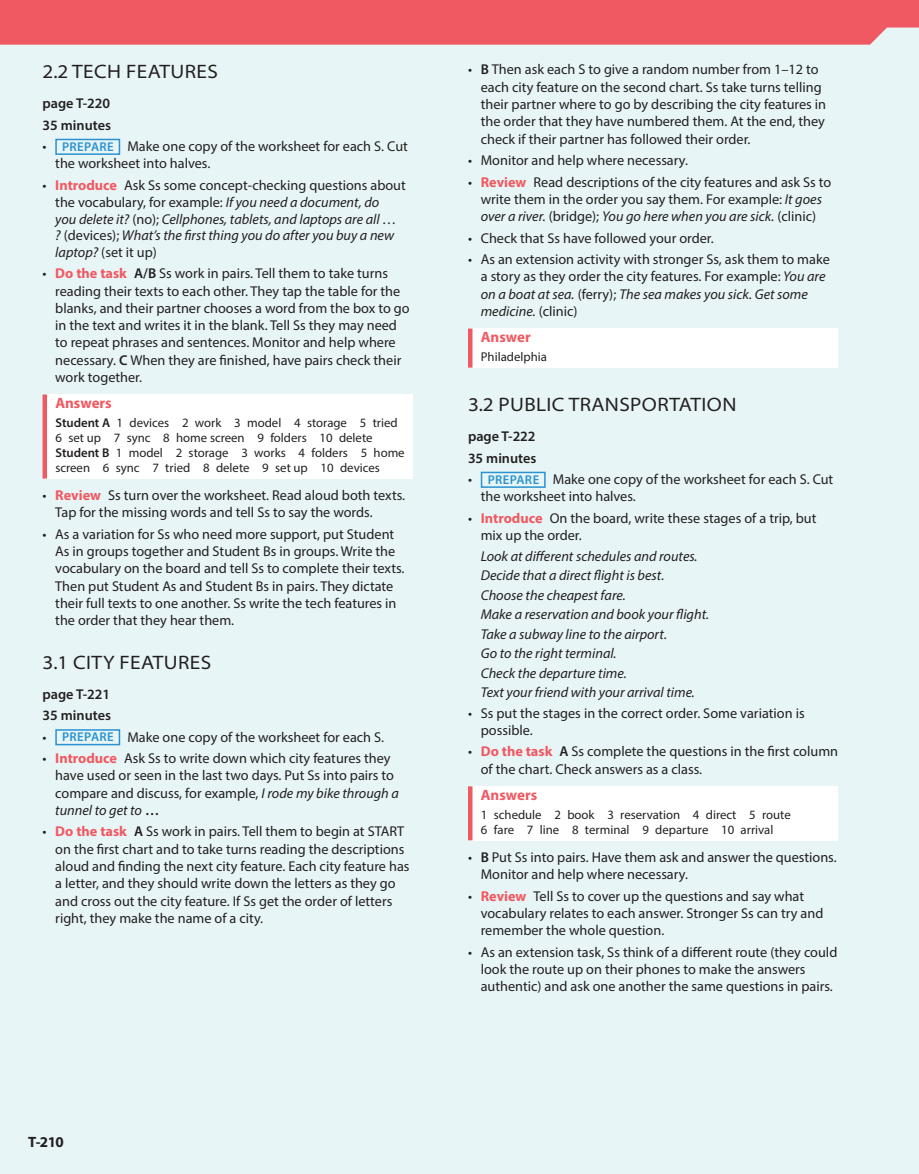
<style>
.page{position:relative;width:919px;height:1174px;background:#fff}
.page>*{position:absolute;margin:0;border:0;box-sizing:border-box;transform-origin:0 0}
.t1{font:semi-expanded 19.5px "Myriad Pro";letter-spacing:.02em;color:#231f20}
.t2{font:700 15px "Myriad Pro";color:#f05961}
.t3{font:700 15px "Myriad Pro";color:#231f20}
.t4{font:14.25px/17.2px "Myriad Pro";color:#231f20}
.t5{font:italic 14.25px/19.5px "Myriad Pro";color:#231f20}
.t6{font:600 14.25px/21.3px "Myriad Pro";color:#231f20}
.t7{font:12.75px/15px "Myriad Pro";color:#231f20}
.s1{font-weight:600;font-size:12.75px;color:#2a92d0}
.s2{font-style:normal}
.s3{font-weight:700;font-style:normal;color:#f05961}
.s4{font-weight:700;color:#f05961}
.s5{font-weight:600}
.s6{font-style:italic}
</style>
<div class="page">
<div style="left:0;top:0;width:918px;height:1174px;background:#e7f5f6"></div>
<div style="left:0;top:0;width:918px;height:45px;background:#f05961"></div>
<div style="left:470px;top:328px;width:368px;height:39px;background:#fff"></div>
<hr style="left:468px;top:328px;width:4px;height:39px;background:#f05961">
<div style="left:480px;top:472px;width:65px;height:16px;border:2px solid #2a92d0"></div>
<div style="left:470px;top:786px;width:368px;height:54px;background:#fff"></div>
<hr style="left:468px;top:786px;width:4px;height:54px;background:#f05961">
<div style="left:55px;top:139px;width:65px;height:16px;border:2px solid #2a92d0"></div>
<div style="left:45px;top:394px;width:367px;height:84px;background:#fff"></div>
<hr style="left:43px;top:394px;width:4px;height:84px;background:#f05961">
<div style="left:55px;top:729px;width:65px;height:16px;border:2px solid #2a92d0"></div>
<h1 class="t1" style="left:43px;top:60px;width:177px">2.2 TECH FEATURES</h1>
<p class="t6" style="left:43px;top:92px;width:70px">page T-220<br>35 minutes</p>
<p class="t4" style="left:55px;top:137px;width:354px;text-indent:-13px">• <span class="s1">PREPARE</span> Make one copy of the worksheet for each S. Cut the worksheet into halves.</p>
<p class="t5" style="left:55px;top:177px;width:352px;line-height:16.6px;text-indent:-13px"><span class="s2">•</span> <span class="s3">Introduce</span> <span class="s2">Ask Ss some concept-checking questions about the vocabulary, for example:</span> If you need a document, do<br>you delete it? <span class="s2">(no);</span> Cellphones, tablets, and laptops are all …<br>? <span class="s2">(devices);</span> What’s the first thing you do after you buy a new laptop? <span class="s2">(set it up)</span></p>
<p class="t4" style="left:55px;top:265px;width:356px;text-indent:-13px">• <span class="s4">Do the task</span> <span class="s5">A/B</span> Ss work in pairs. Tell them to take turns reading their texts to each other. They tap the table for the blanks, and their partner chooses a word from the box to go in the text and writes it in the blank. Tell Ss they may need to repeat phrases and sentences. Monitor and help where necessary. <span class="s5">C</span> When they are finished, have pairs check their work together.</p>
<p class="t2" style="left:55px;top:393px;width:58px">Answers</p>
<p class="t7" style="left:55px;top:415px;width:351px"><span class="s5">Student A</span> 1 devices 2 work 3 model 4 storage 5 tried 6 set up 7 sync 8 home screen 9 folders 10 delete <span class="s5">Student B</span> 1 model 2 storage 3 works 4 folders 5 home screen 6 sync 7 tried 8 delete 9 set up 10 devices</p>
<p class="t4" style="left:55px;top:486px;width:351px;text-indent:-13px">• <span class="s4">Review</span> Ss turn over the worksheet. Read aloud both texts.<br>Tap for the missing words and tell Ss to say the words.</p>
<p class="t4" style="left:55px;top:525px;width:351px;text-indent:-13px">• As a variation for Ss who need more support, put Student As in groups together and Student Bs in groups. Write the vocabulary on the board and tell Ss to complete their texts.<br>Then put Student As and Student Bs in pairs. They dictate their full texts to one another. Ss write the tech features in the order that they hear them.</p>
<h1 class="t1" style="left:43px;top:650px;width:170px">3.1 CITY FEATURES</h1>
<p class="t6" style="left:43px;top:683px;width:70px">page T-221<br>35 minutes</p>
<p class="t4" style="left:43px;top:728px;width:343px">• <span class="s1">PREPARE</span> Make one copy of the worksheet for each S.</p>
<p class="t4" style="left:55px;top:749px;width:345px;text-indent:-13px">• <span class="s4">Introduce</span> Ask Ss to write down which city features they have used or seen in the last two days. Put Ss into pairs to compare and discuss, for example, <span class="s6">I rode my bike through a tunnel to get to</span> <span class="s5">…</span></p>
<p class="t4" style="left:55px;top:822px;width:356px;text-indent:-13px">• <span class="s4">Do the task</span> <span class="s5">A</span> Ss work in pairs. Tell them to begin at START on the first chart and to take turns reading the descriptions aloud and finding the next city feature. Each city feature has a letter, and they should write down the letters as they go and cross out the city feature. If Ss get the order of letters right, they make the name of a city.</p>
<p class="t3" style="left:28px;top:1132px;width:37px">T-210</p>
<p class="t4" style="left:480px;top:61px;width:347px;text-indent:-13px">• <span class="s5">B</span> Then ask each S to give a random number from 1–12 to each city feature on the second chart. Ss take turns telling their partner where to go by describing the city features in the order that they have numbered them. At the end, they check if their partner has followed their order.</p>
<p class="t4" style="left:468px;top:151px;width:221px">• Monitor and help where necessary.</p>
<p class="t4" style="left:468px;top:173px;width:365px;text-align:center">• <span class="s4">Review</span> Read descriptions of the city features and ask Ss to write them in the order you say them. For example: <span class="s6">It goes over a river.</span> (bridge); <span class="s6">You go here when you are sick.</span> (clinic)</p>
<p class="t4" style="left:468px;top:229px;width:247px">• Check that Ss have followed your order.</p>
<p class="t4" style="left:480px;top:250px;width:350px;text-indent:-13px">• As an extension activity with stronger Ss, ask them to make a story as they order the city features. For example: <span class="s6">You are on a boat at sea.</span> (ferry); <span class="s6">The sea makes you sick. Get some medicine.</span> (clinic)</p>
<p class="t2" style="left:481px;top:327px;width:51px">Answer</p>
<p class="t7" style="left:481px;top:349px;width:67px">Philadelphia</p>
<h1 class="t1" style="left:468px;top:392px;width:270px">3.2 PUBLIC TRANSPORTATION</h1>
<p class="t6" style="left:468px;top:425px;width:70px">page T-222<br>35 minutes</p>
<p class="t4" style="left:480px;top:470px;width:354px;text-indent:-13px">• <span class="s1">PREPARE</span> Make one copy of the worksheet for each S. Cut the worksheet into halves.</p>
<p class="t4" style="left:480px;top:509px;width:337px;text-indent:-13px">• <span class="s4">Introduce</span> On the board, write these stages of a trip, but mix up the order.</p>
<p class="t5" style="left:480px;top:546px;width:230px">Look at different schedules and routes.<br>Decide that a direct flight is best.<br>Choose the cheapest fare.<br>Make a reservation and book your flight.<br>Take a subway line to the airport.<br>Go to the right terminal.<br>Check the departure time.<br>Text your friend with your arrival time.</p>
<p class="t4" style="left:480px;top:704px;width:325px;text-indent:-13px">• Ss put the stages in the correct order. Some variation is possible.</p>
<p class="t4" style="left:480px;top:742px;width:359px;text-indent:-13px">• <span class="s4">Do the task</span> <span class="s5">A</span> Ss complete the questions in the first column of the chart. Check answers as a class.</p>
<p class="t2" style="left:481px;top:785px;width:58px">Answers</p>
<p class="t7" style="left:481px;top:807px;width:311px">1 schedule 2 book 3 reservation 4 direct 5 route<br>6 fare 7 line 8 terminal 9 departure 10 arrival</p>
<p class="t4" style="left:480px;top:848px;width:357px;text-indent:-13px">• <span class="s5">B</span> Put Ss into pairs. Have them ask and answer the questions.<br>Monitor and help where necessary.</p>
<p class="t4" style="left:480px;top:887px;width:344px;text-indent:-13px">• <span class="s4">Review</span> Tell Ss to cover up the questions and say what vocabulary relates to each answer. Stronger Ss can try and remember the whole question.</p>
<p class="t4" style="left:480px;top:943px;width:358px;text-indent:-13px">• As an extension task, Ss think of a different route (they could look the route up on their phones to make the answers authentic) and ask one another the same questions in pairs.</p>
</div>
